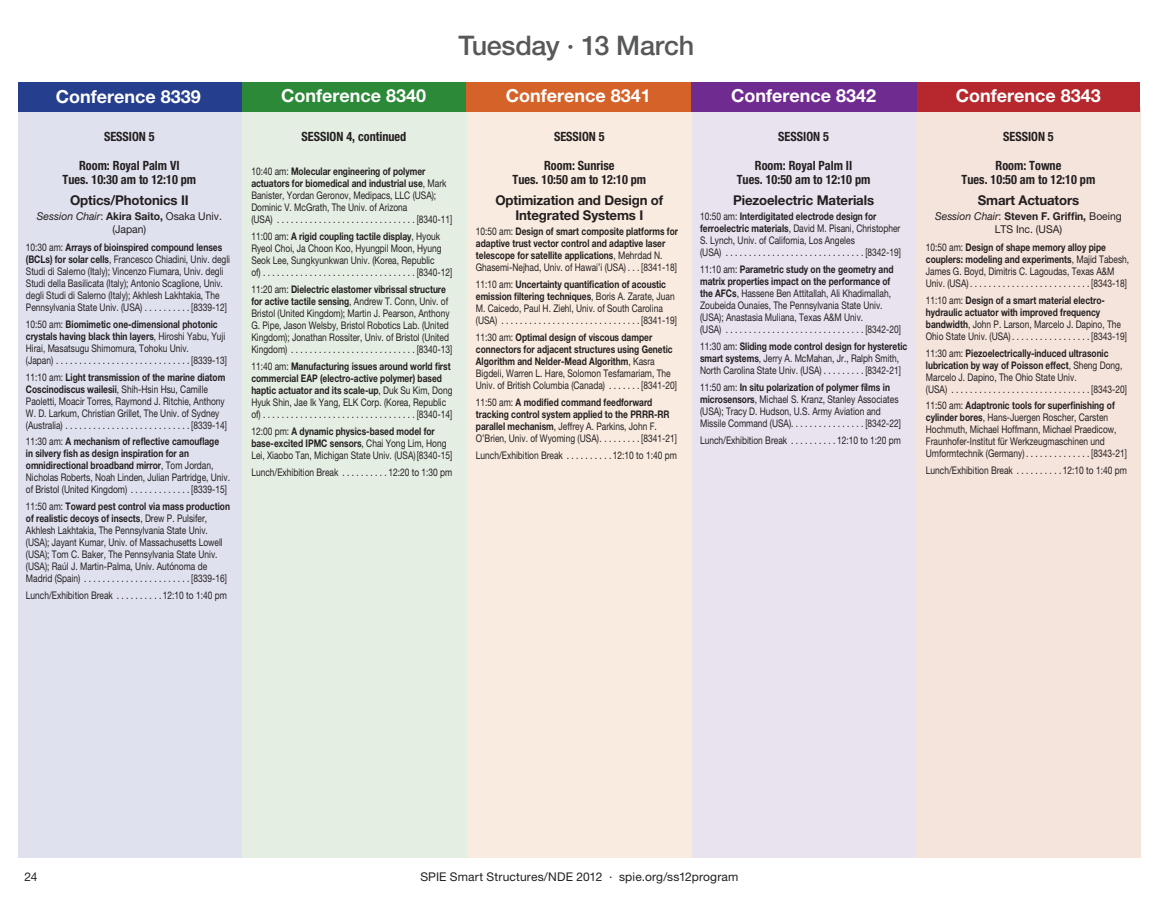
<style>
.page{position:relative;width:1161px;height:908px;background:#fff}
.page>*{position:absolute;margin:0;border:0;box-sizing:border-box;transform-origin:0 0}
.t1{font:500 27px "Helvetica Neue";letter-spacing:-.01em;color:#57585a}
.t2{font:700 18px "Helvetica Neue";color:#fff}
.t3{font:700 13.5px/15px "Helvetica Neue";letter-spacing:-.01em;color:#231f20;text-align:center}
.t4{font:700 condensed 12.75px/14.2px "Helvetica Neue";color:#231f20;text-align:center;scale:.96 1}
.t5{font:12px "Helvetica Neue";letter-spacing:.015em;color:#231f20}
.t6{font:10.8px/12.3px "Helvetica Neue";color:#231f20;text-align:center;scale:.96 1}
.t7{font:10.5px/12px "Helvetica Neue";color:#231f20;scale:.8 1}
.t8{font:700 10.5px/12px "Helvetica Neue";color:#231f20;scale:.8 1}
.s1{font-style:italic}
.s2{font-weight:700}
.s3{font-weight:400}
</style>
<div class="page">
<div style="left:915px;top:107px;width:225px;height:750px;background:#f5e4dc"></div>
<div style="left:692px;top:107px;width:223px;height:750px;background:#e9e2ef"></div>
<div style="left:467px;top:105px;width:225px;height:752px;background:#f9ebdf"></div>
<div style="left:242px;top:111px;width:225px;height:746px;background:#e5eee2"></div>
<div style="left:19px;top:111px;width:223px;height:746px;background:#e0e1ee"></div>
<div style="left:916px;top:82px;width:224px;height:29px;background:#b6282e"></div>
<div style="left:692px;top:82px;width:225px;height:29px;background:#702b91"></div>
<div style="left:241px;top:82px;width:226px;height:29px;background:#2b8938"></div>
<div style="left:18px;top:82px;width:223px;height:29px;background:#253f8e"></div>
<div style="left:467px;top:82px;width:224px;height:29px;background:#d46229"></div>
<h1 class="t1" style="left:458px;top:29px;width:237px">Tuesday · 13 March</h1>
<h2 class="t2" style="left:56px;top:85px;width:147px">Conference 8339</h2>
<h2 class="t2" style="left:281px;top:84px;width:147px">Conference 8340</h2>
<h2 class="t2" style="left:506px;top:85px;width:147px">Conference 8341</h2>
<h2 class="t2" style="left:731px;top:85px;width:147px">Conference 8342</h2>
<h2 class="t2" style="left:956px;top:85px;width:147px">Conference 8343</h2>
<p class="t4" style="left:104px;top:130px;width:54px">SESSION 5</p>
<p class="t4" style="left:63px;top:159px;width:141px">Room: Royal Palm VI<br>Tues. 10:30 am to 12:10 pm</p>
<p class="t3" style="left:70px;top:192px;width:120px">Optics/Photonics II</p>
<p class="t6" style="left:37px;top:210px;width:194px"><span class="s1">Session Chair</span>: <span class="s2">Akira Saito,</span> Osaka Univ. (Japan)</p>
<p class="t7" style="left:26px;top:241px;width:257px">10:30 am: <span class="s2">Arrays of bioinspired compound lenses (BCLs) for solar cells</span>, Francesco Chiadini, Univ. degli Studi di Salerno (Italy); Vincenzo Fiumara, Univ. degli Studi della Basilicata (Italy); Antonio Scaglione, Univ. degli Studi di Salerno (Italy); Akhlesh Lakhtakia, The Pennsylvania State Univ. (USA) . . . . . . . . . . [8339-12]</p>
<p class="t7" style="left:26px;top:318px;width:253px">10:50 am: <span class="s2">Biomimetic one-dimensional photonic crystals having black thin layers</span>, Hiroshi Yabu, Yuji Hirai, Masatsugu Shimomura, Tohoku Univ.<br>(Japan) . . . . . . . . . . . . . . . . . . . . . . . . . . . . . [8339-13]</p>
<p class="t7" style="left:26px;top:371px;width:253px">11:10 am: <span class="s2">Light transmission of the marine diatom Coscinodiscus wailesii</span>, Shih-Hsin Hsu, Camille Paoletti, Moacir Torres, Raymond J. Ritchie, Anthony W. D. Larkum, Christian Grillet, The Univ. of Sydney (Australia) . . . . . . . . . . . . . . . . . . . . . . . . . . . [8339-14]</p>
<p class="t7" style="left:26px;top:435px;width:257px">11:30 am: <span class="s2">A mechanism of reflective camouflage<br>in silvery fish as design inspiration for an omnidirectional broadband mirror</span>, Tom Jordan, Nicholas Roberts, Noah Linden, Julian Partridge, Univ. of Bristol (United Kingdom) . . . . . . . . . . . . . [8339-15]</p>
<p class="t7" style="left:26px;top:500px;width:257px">11:50 am: <span class="s2">Toward pest control via mass production of realistic decoys of insects</span>, Drew P. Pulsifer, Akhlesh Lakhtakia, The Pennsylvania State Univ. (USA); Jayant Kumar, Univ. of Massachusetts Lowell (USA); Tom C. Baker, The Pennsylvania State Univ. (USA); Raúl J. Martin-Palma, Univ. Autónoma de Madrid (Spain) . . . . . . . . . . . . . . . . . . . . . . . [8339-16]</p>
<p class="t7" style="left:26px;top:589px;width:253px">Lunch/Exhibition Break . . . . . . . . . . 12:10 to 1:40 pm</p>
<p class="t4" style="left:302px;top:130px;width:111px">SESSION 4, continued</p>
<p class="t7" style="left:251px;top:166px;width:253px">10:40 am: <span class="s2">Molecular engineering of polymer actuators for biomedical and industrial use</span>, Mark Banister, Yordan Geronov, Medipacs, LLC (USA); Dominic V. McGrath, The Univ. of Arizona<br>(USA) . . . . . . . . . . . . . . . . . . . . . . . . . . . . . . [8340-11]</p>
<p class="t7" style="left:251px;top:230px;width:253px">11:00 am: <span class="s2">A rigid coupling tactile display</span>, Hyouk Ryeol Choi, Ja Choon Koo, Hyungpil Moon, Hyung Seok Lee, Sungkyunkwan Univ. (Korea, Republic<br>of) . . . . . . . . . . . . . . . . . . . . . . . . . . . . . . . . . [8340-12]</p>
<p class="t7" style="left:251px;top:283px;width:253px">11:20 am: <span class="s2">Dielectric elastomer vibrissal structure for active tactile sensing</span>, Andrew T. Conn, Univ. of Bristol (United Kingdom); Martin J. Pearson, Anthony G. Pipe, Jason Welsby, Bristol Robotics Lab. (United Kingdom); Jonathan Rossiter, Univ. of Bristol (United Kingdom) . . . . . . . . . . . . . . . . . . . . . . . . . . . [8340-13]</p>
<p class="t7" style="left:251px;top:360px;width:253px">11:40 am: <span class="s2">Manufacturing issues around world first commercial EAP (electro-active polymer) based haptic actuator and its scale-up</span>, Duk Su Kim, Dong Hyuk Shin, Jae Ik Yang, ELK Corp. (Korea, Republic of) . . . . . . . . . . . . . . . . . . . . . . . . . . . . . . . . . [8340-14]</p>
<p class="t7" style="left:251px;top:425px;width:253px">12:00 pm: <span class="s2">A dynamic physics-based model for base-excited IPMC sensors</span>, Chai Yong Lim, Hong<br>Lei, Xiaobo Tan, Michigan State Univ. (USA) [8340-15]</p>
<p class="t7" style="left:251px;top:466px;width:253px">Lunch/Exhibition Break . . . . . . . . . . 12:20 to 1:30 pm</p>
<p class="t4" style="left:554px;top:130px;width:54px">SESSION 5</p>
<p class="t4" style="left:513px;top:159px;width:141px">Room: Sunrise<br>Tues. 10:50 am to 12:10 pm</p>
<p class="t3" style="left:495px;top:192px;width:169px">Optimization and Design of<br>Integrated Systems I</p>
<p class="t8" style="left:476px;top:225px;width:254px"><span class="s3">10:50 am:</span> Design of smart composite platforms for adaptive trust vector control and adaptive laser telescope for satellite applications<span class="s3">, Mehrdad N.<br>Ghasemi-Nejhad, Univ. of Hawai’i (USA) . . . [8341-18]</span></p>
<p class="t7" style="left:476px;top:278px;width:253px">11:10 am: <span class="s2">Uncertainty quantification of acoustic emission filtering techniques</span>, Boris A. Zarate, Juan M. Caicedo, Paul H. Ziehl, Univ. of South Carolina (USA) . . . . . . . . . . . . . . . . . . . . . . . . . . . . . . [8341-19]</p>
<p class="t7" style="left:476px;top:331px;width:253px">11:30 am: <span class="s2">Optimal design of viscous damper connectors for adjacent structures using Genetic Algorithm and Nelder-Mead Algorithm</span>, Kasra Bigdeli, Warren L. Hare, Solomon Tesfamariam, The Univ. of British Columbia (Canada) . . . . . . . [8341-20]</p>
<p class="t8" style="left:476px;top:396px;width:253px"><span class="s3">11:50 am:</span> A modified command feedforward tracking control system applied to the PRRR-RR parallel mechanism<span class="s3">, Jeffrey A. Parkins, John F.<br>O’Brien, Univ. of Wyoming (USA). . . . . . . . . [8341-21]</span></p>
<p class="t7" style="left:476px;top:449px;width:253px">Lunch/Exhibition Break . . . . . . . . . . 12:10 to 1:40 pm</p>
<p class="t4" style="left:778px;top:130px;width:54px">SESSION 5</p>
<p class="t4" style="left:737px;top:159px;width:141px">Room: Royal Palm II<br>Tues. 10:50 am to 12:10 pm</p>
<p class="t3" style="left:733px;top:192px;width:143px">Piezoelectric Materials</p>
<p class="t7" style="left:700px;top:210px;width:253px">10:50 am: <span class="s2">Interdigitated electrode design for ferroelectric materials</span>, David M. Pisani, Christopher S. Lynch, Univ. of California, Los Angeles<br>(USA) . . . . . . . . . . . . . . . . . . . . . . . . . . . . . . [8342-19]</p>
<p class="t7" style="left:700px;top:263px;width:253px">11:10 am: <span class="s2">Parametric study on the geometry and matrix properties impact on the performance of the AFCs</span>, Hassene Ben Attitallah, Ali Khadimallah, Zoubeida Ounaies, The Pennsylvania State Univ. (USA); Anastasia Muliana, Texas A&amp;M Univ.<br>(USA) . . . . . . . . . . . . . . . . . . . . . . . . . . . . . . [8342-20]</p>
<p class="t7" style="left:700px;top:340px;width:261px">11:30 am: <span class="s2">Sliding mode control design for hysteretic smart systems</span>, Jerry A. McMahan, Jr., Ralph Smith,<br>North Carolina State Univ. (USA) . . . . . . . . . [8342-21]</p>
<p class="t7" style="left:700px;top:381px;width:253px">11:50 am: <span class="s2">In situ polarization of polymer films in microsensors</span>, Michael S. Kranz, Stanley Associates (USA); Tracy D. Hudson, U.S. Army Aviation and Missile Command (USA). . . . . . . . . . . . . . . . [8342-22]</p>
<p class="t7" style="left:700px;top:434px;width:253px">Lunch/Exhibition Break . . . . . . . . . . 12:10 to 1:20 pm</p>
<p class="t4" style="left:1003px;top:130px;width:54px">SESSION 5</p>
<p class="t4" style="left:962px;top:159px;width:141px">Room: Towne<br>Tues. 10:50 am to 12:10 pm</p>
<p class="t3" style="left:978px;top:192px;width:103px">Smart Actuators</p>
<p class="t6" style="left:935px;top:210px;width:196px"><span class="s1">Session Chair</span>: <span class="s2">Steven F. Griffin,</span> Boeing<br>LTS Inc. (USA)</p>
<p class="t7" style="left:926px;top:241px;width:256px">10:50 am: <span class="s2">Design of shape memory alloy pipe couplers: modeling and experiments</span>, Majid Tabesh, James G. Boyd, Dimitris C. Lagoudas, Texas A&amp;M Univ. (USA) . . . . . . . . . . . . . . . . . . . . . . . . . . [8343-18]</p>
<p class="t7" style="left:926px;top:294px;width:253px">11:10 am: <span class="s2">Design of a smart material electro&shy;hydraulic actuator with improved frequency bandwidth</span>, John P. Larson, Marcelo J. Dapino, The Ohio State Univ. (USA) . . . . . . . . . . . . . . . . . [8343-19]</p>
<p class="t7" style="left:926px;top:347px;width:253px">11:30 am: <span class="s2">Piezoelectrically-induced ultrasonic lubrication by way of Poisson effect</span>, Sheng Dong, Marcelo J. Dapino, The Ohio State Univ.<br>(USA) . . . . . . . . . . . . . . . . . . . . . . . . . . . . . . [8343-20]</p>
<p class="t7" style="left:926px;top:399px;width:253px">11:50 am: <span class="s2">Adaptronic tools for superfinishing of cylinder bores</span>, Hans-Juergen Roscher, Carsten Hochmuth, Michael Hoffmann, Michael Praedicow, Fraunhofer-Institut für Werkzeugmaschinen und Umformtechnik (Germany) . . . . . . . . . . . . . . [8343-21]</p>
<p class="t7" style="left:926px;top:464px;width:253px">Lunch/Exhibition Break . . . . . . . . . . 12:10 to 1:40 pm</p>
<p class="t5" style="left:24px;top:869px;width:15px">24</p>
<p class="t5" style="left:420px;top:869px;width:320px">SPIE Smart Structures/NDE 2012 · spie.org/ss12program</p>
</div>
